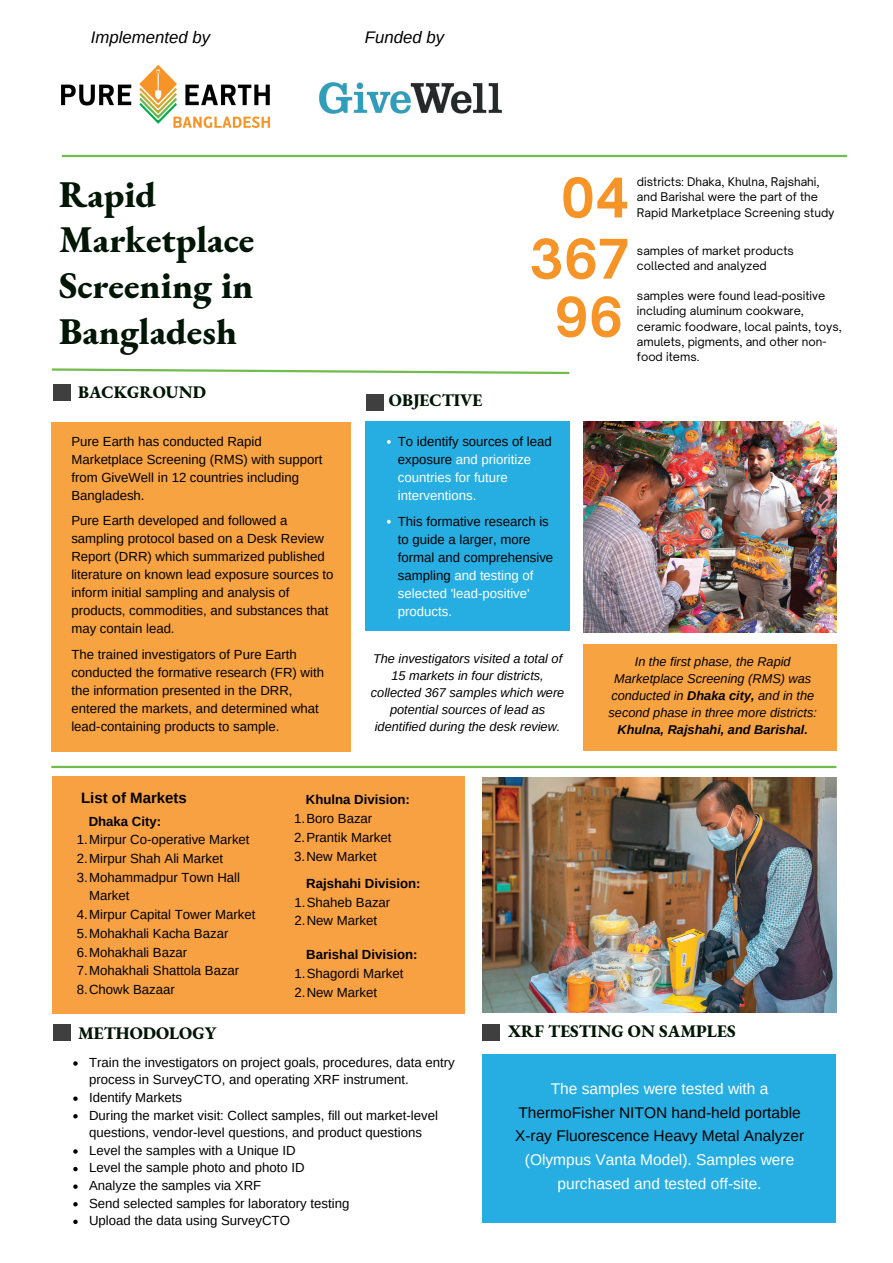
<style>
.page{position:relative;width:893px;height:1263px;background:#fff}
.page>*{position:absolute;margin:0;border:0;box-sizing:border-box;transform-origin:0 0}
.t1{font:700 52.2px "Open Sauce One";color:#f79427}
.t2{font:800 36.75px/45.5px "EB Garamond";color:#011604}
.t3{font:800 17.25px "EB Garamond";color:#011604}
.t4{font:italic 16.8px "Arimo";color:#000}
.t5{font:15.45px/23.5px "Arimo";color:#fff;text-align:center}
.t6{font:15.45px/23.5px "Arimo";color:#000}
.t7{font:700 15px "Arimo";color:#000}
.t8{font:13.2px/18px "Arimo";color:#000}
.t9{font:13.2px/18px "Arimo";color:#fff}
.t10{font:700 13.2px "Arimo";color:#000}
.t11{font:italic 12.75px/17px "Arimo";color:#000;text-align:center}
.t12{font:italic 700 12.75px "Arimo";color:#000}
.t13{font:11.4px/15.3px "Open Sauce One";color:#000}
.s1{color:#000}
.s2{color:#fff}
.s3{font-weight:700}
</style>
<div class="page">
<hr style="left:62px;top:155px;width:784px;height:2px;background:#71bc4c">
<img style="left:62px;top:65px;width:208px;height:62px">
<img style="left:319px;top:82px;width:184px;height:32px">
<div style="left:52px;top:422px;width:299px;height:329px;background:#f8a341"></div>
<svg style="left:51px;top:368px;width:519px;height:7px"></svg>
<hr style="left:51px;top:765px;width:785px;height:3px;background:#71bc4c">
<div style="left:52px;top:776px;width:412px;height:237px;background:#f8a142"></div>
<svg style="left:73px;top:1061px;width:5px;height:4px"></svg>
<svg style="left:73px;top:1096px;width:5px;height:4px"></svg>
<svg style="left:73px;top:1114px;width:5px;height:4px"></svg>
<svg style="left:73px;top:1149px;width:5px;height:4px"></svg>
<svg style="left:73px;top:1166px;width:5px;height:5px"></svg>
<svg style="left:73px;top:1184px;width:5px;height:4px"></svg>
<svg style="left:73px;top:1202px;width:5px;height:4px"></svg>
<svg style="left:73px;top:1219px;width:5px;height:4px"></svg>
<div style="left:366px;top:393px;width:18px;height:17px;background:#3f3f3f"></div>
<div style="left:365px;top:422px;width:204px;height:209px;background:#26aee2"></div>
<svg style="left:387px;top:440px;width:3px;height:4px"></svg>
<div style="left:482px;top:1054px;width:353px;height:168px;background:#26aee2"></div>
<img style="left:482px;top:777px;width:354px;height:235px">
<div style="left:53px;top:384px;width:18px;height:17px;background:#3f3f3f"></div>
<div style="left:53px;top:1024px;width:18px;height:17px;background:#3f3f3f"></div>
<div style="left:482px;top:1024px;width:18px;height:17px;background:#3f3f3f"></div>
<img style="left:583px;top:422px;width:253px;height:210px">
<div style="left:583px;top:644px;width:253px;height:107px;background:#f8a341"></div>
<p class="t4" style="left:91px;top:28px;width:121px">Implemented by</p>
<p class="t4" style="left:365px;top:28px;width:81px">Funded by</p>
<h2 class="t2" style="left:59px;top:171px;width:197px">Rapid<br>Marketplace<br>Screening in<br>Bangladesh</h2>
<h3 class="t3" style="left:78px;top:380px;width:129px">BACKGROUND</h3>
<h3 class="t3" style="left:389px;top:389px;width:95px">OBJECTIVE</h3>
<h1 class="t1" style="left:560px;top:165px;width:70px">04</h1>
<p class="t13" style="left:637px;top:174px;width:199px">districts: Dhaka, Khulna, Rajshahi, and Barishal were the part of the<br>Rapid Marketplace Screening study</p>
<h1 class="t1" style="left:529px;top:226px;width:101px">367</h1>
<p class="t13" style="left:637px;top:243px;width:158px">samples of market products collected and analyzed</p>
<h1 class="t1" style="left:554px;top:284px;width:71px">96</h1>
<p class="t13" style="left:637px;top:288px;width:206px">samples were found lead-positive including aluminum cookware, ceramic foodware, local paints, toys, amulets, pigments, and other non&shy;food items.</p>
<p class="t8" style="left:71px;top:432px;width:252px">Pure Earth has conducted Rapid<br>Marketplace Screening (RMS) with support from GiveWell in 12 countries including<br>Bangladesh.</p>
<p class="t8" style="left:71px;top:511px;width:264px">Pure Earth developed and followed a sampling protocol based on a Desk Review Report (DRR) which summarized published literature on known lead exposure sources to inform initial sampling and analysis of products, commodities, and substances that may contain lead.</p>
<p class="t8" style="left:71px;top:645px;width:254px">The trained investigators of Pure Earth conducted the formative research (FR) with the information presented in the DRR, entered the markets, and determined what lead-containing products to sample.</p>
<p class="t9" style="left:398px;top:432px;width:155px"><span class="s1">To identify sources of lead exposure</span> and prioritize countries for future interventions.</p>
<p class="t8" style="left:398px;top:512px;width:157px">This formative research is to guide a larger, more formal and comprehensive sampling <span class="s2">and testing of selected 'lead-positive' products.</span></p>
<p class="t11" style="left:371px;top:650px;width:195px">The investigators visited a total of<br>15 markets in four districts, collected 367 samples which were potential sources of lead as identified during the desk review.</p>
<p class="t11" style="left:608px;top:653px;width:210px">In the first phase, the Rapid Marketplace Screening (RMS) was conducted in <span class="s3">Dhaka city,</span> and in the second phase in three more districts:</p>
<p class="t12" style="left:617px;top:722px;width:192px">Khulna, Rajshahi, and Barishal.</p>
<p class="t7" style="left:81px;top:789px;width:107px">List of Markets</p>
<p class="t10" style="left:306px;top:792px;width:105px">Khulna Division:</p>
<p class="t10" style="left:89px;top:813px;width:74px">Dhaka City:</p>
<p class="t8" style="left:294px;top:809px;width:99px;line-height:18.8px">1.Boro Bazar<br>2.Prantik Market<br>3.New Market</p>
<p class="t8" style="left:77px;top:830px;width:174px">1.Mirpur Co-operative Market</p>
<p class="t8" style="left:77px;top:849px;width:148px">2.Mirpur Shah Ali Market</p>
<p class="t8" style="left:77px;top:868px;width:165px">3.Mohammadpur Town Hall</p>
<p class="t8" style="left:89px;top:886px;width:42px">Market</p>
<p class="t8" style="left:77px;top:905px;width:180px">4.Mirpur Capital Tower Market</p>
<p class="t8" style="left:77px;top:924px;width:153px">5.Mohakhali Kacha Bazar</p>
<p class="t8" style="left:77px;top:942px;width:112px">6.Mohakhali Bazar</p>
<p class="t8" style="left:77px;top:961px;width:164px">7.Mohakhali Shattola Bazar</p>
<p class="t8" style="left:77px;top:980px;width:100px">8.Chowk Bazaar</p>
<p class="t10" style="left:306px;top:875px;width:116px">Rajshahi Division:</p>
<p class="t8" style="left:294px;top:892px;width:97px;line-height:18.8px">1.Shaheb Bazar<br>2.New Market</p>
<p class="t10" style="left:306px;top:947px;width:113px">Barishal Division:</p>
<p class="t8" style="left:294px;top:963px;width:111px;line-height:18.8px">1.Shagordi Market<br>2.New Market</p>
<h3 class="t3" style="left:78px;top:1021px;width:140px">METHODOLOGY</h3>
<p class="t8" style="left:89px;top:1053px;width:367px;line-height:17.5px">Train the investigators on project goals, procedures, data entry process in SurveyCTO, and operating XRF instrument.<br>Identify Markets<br>During the market visit: Collect samples, fill out market-level questions, vendor-level questions, and product questions Level the samples with a Unique ID<br>Level the sample photo and photo ID<br>Analyze the samples via XRF<br>Send selected samples for laboratory testing<br>Upload the data using SurveyCTO</p>
<h3 class="t3" style="left:508px;top:1019px;width:229px">XRF TESTING ON SAMPLES</h3>
<p class="t5" style="left:550px;top:1076px;width:219px">The samples were tested with a</p>
<p class="t6" style="left:515px;top:1100px;width:290px">ThermoFisher NITON hand-held portable<br>X-ray Fluorescence Heavy Metal Analyzer</p>
<p class="t5" style="left:525px;top:1147px;width:271px">(Olympus Vanta Model). Samples were purchased and tested off-site.</p>
</div>
